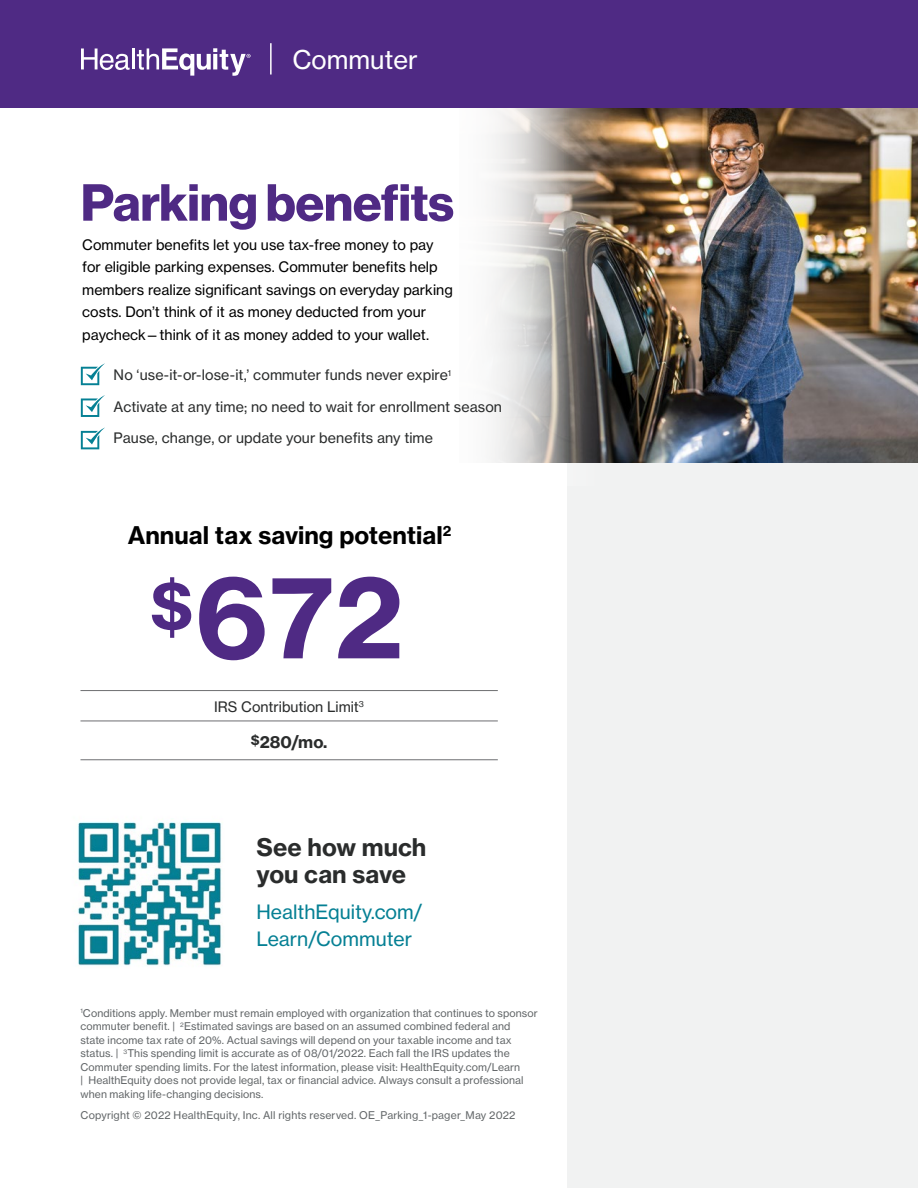
<style>
.page{position:relative;width:918px;height:1188px;background:#fff}
.page>*{position:absolute;margin:0;border:0;box-sizing:border-box;transform-origin:0 0}
.t1{font:107.55px "N Haas Grotesk TX Pro 75 Bd";color:#4f2a84}
.t2{font:51px "N Haas Grotesk DS Pro 75 Bd";color:#4f2a84}
.t3{font:25.5px "N Haas Grotesk TX Pro 55 Rg";color:#fff}
.t4{font:24px "N Haas Grotesk TX Pro 75 Bd";color:#000}
.t5{font:24px/27px "N Haas Grotesk TX Pro 75 Bd";color:#2a2c2c}
.t6{font:19.5px/27px "N Haas Grotesk TX Pro 55 Rg";color:#058094}
.Formula{font:16.5px "N Haas Grotesk TX Pro 75 Bd";color:#2a2c2c}
.t7{font:14.25px/22.5px "N Haas Grotesk TX Pro 55 Rg";color:#000}
.t8{font:14.25px "N Haas Grotesk TX Pro 55 Rg";letter-spacing:.005em;color:#2a2c2c}
.t9{font:10.5px/13.5px "N Haas Grotesk TX Pro 55 Rg";letter-spacing:.01em;color:#636769}
</style>
<div class="page">
<div style="left:567px;top:364px;width:351px;height:824px;background:#f1f2f2"></div>
<div style="left:344px;top:92px;width:265px;height:394px;background:#fff"></div>
<div style="left:0;top:0;width:918px;height:107px;background:#4f2a84"></div>
<img style="left:81px;top:43px;width:191px;height:33px">
<svg style="left:81px;top:363px;width:24px;height:22px"></svg>
<svg style="left:81px;top:395px;width:24px;height:22px"></svg>
<svg style="left:81px;top:427px;width:24px;height:22px"></svg>
<img style="left:502px;top:107px;width:411px;height:359px">
<hr style="left:80px;top:690px;width:418px;height:1px;background:#6d6e71">
<hr style="left:80px;top:721px;width:418px;height:1px;background:#6d6e71">
<hr style="left:80px;top:760px;width:418px;height:1px;background:#6d6e71">
<img style="left:77px;top:822px;width:145px;height:144px">
<h3 class="t3" style="left:292px;top:44px;width:127px">Commuter</h3>
<h1 class="t2" style="left:81px;top:173px;width:375px">Parking benefits</h1>
<p class="t7" style="left:82px;top:233px;width:372px">Commuter benefits let you use tax-free money to pay for eligible parking expenses. Commuter benefits help members realize significant savings on everyday parking costs. Don’t think of it as money deducted from your paycheck—think of it as money added to your wallet.</p>
<p class="t8" style="left:114px;top:366px;width:339px">No ‘use-it-or-lose-it,’ commuter funds never expire<sup>1</sup></p>
<p class="t8" style="left:114px;top:398px;width:390px">Activate at any time; no need to wait for enrollment season</p>
<p class="t8" style="left:114px;top:429px;width:321px">Pause, change, or update your benefits any time</p>
<h2 class="t4" style="left:128px;top:520px;width:325px">Annual tax saving potential<sup>2</sup></h2>
<p class="t1" style="left:150px;top:551px;width:255px"><sup>$</sup>672</p>
<h3 class="t8" style="left:214px;top:698px;width:151px">IRS Contribution Limit<sup>3</sup></h3>
<p class="Formula" style="left:251px;top:731px;width:78px"><sup>$</sup>280/mo.</p>
<h2 class="t5" style="left:256px;top:834px;width:171px">See how much you can save</h2>
<p class="t6" style="left:256px;top:899px;width:167px">HealthEquity.com/<br>Learn/Commuter</p>
<p class="t9" style="left:80px;top:1006px;width:459px"><sup>1</sup>Conditions apply. Member must remain employed with organization that continues to sponsor commuter benefit. | <sup>2</sup>Estimated savings are based on an assumed combined federal and<br>state income tax rate of 20%. Actual savings will depend on your taxable income and tax status. | <sup>3</sup>This spending limit is accurate as of 08/01/2022. Each fall the IRS updates the Commuter spending limits. For the latest information, please visit: HealthEquity.com/Learn</p>
<p class="t9" style="left:80px;top:1074px;width:445px">| HealthEquity does not provide legal, tax or financial advice. Always consult a professional when making life-changing decisions.</p>
<p class="t9" style="left:80px;top:1108px;width:437px">Copyright © 2022 HealthEquity, Inc. All rights reserved. OE_Parking_1-pager_May 2022</p>
</div>
